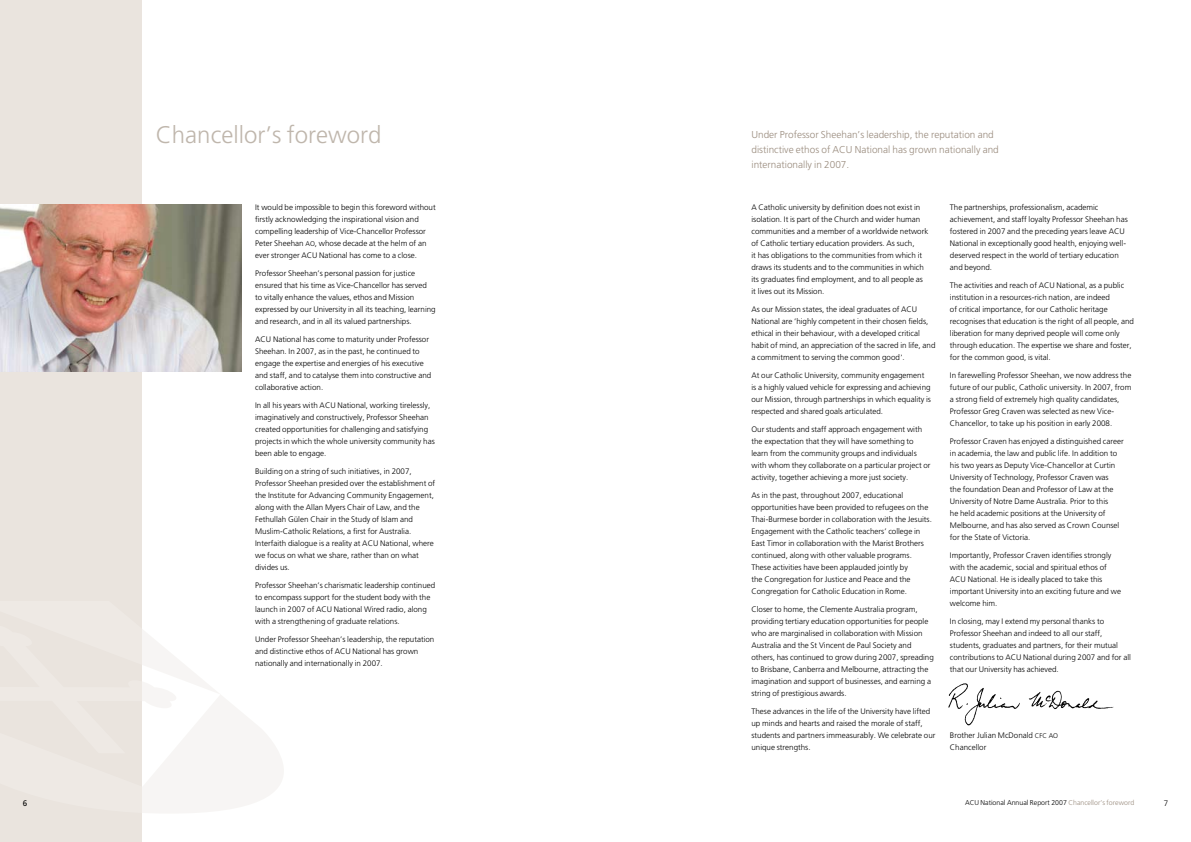
<style>
.page{position:relative;width:1191px;height:842px;background:#fff}
.page>*{position:absolute;margin:0;border:0;box-sizing:border-box;transform-origin:0 0}
.t1{font:300 24px "Frutiger";color:#bfb6ac}
.t2{font:300 10px/15px "Frutiger";color:#998b7d}
.t3{font:300 8px/12px "Frutiger";color:#000}
.t4{font:8px "Frutiger";color:#000}
.t5{font:300 7px "Frutiger";color:#000}
.s1{font-family:"Frutiger Light SC850";font-weight:400;font-size:6.8px}
.s2{font-family:"Times";font-weight:400;font-style:italic}
.s3{color:#998b7d}
</style>
<div class="page">
<div style="left:0;top:0;width:142px;height:842px;background:#eae4de"></div>
<svg style="left:142px;top:630px;width:142px;height:183px"></svg>
<img style="left:0;top:204px;width:241px;height:167px">
<img style="left:948px;top:683px;width:166px;height:43px">
<h1 class="t1" style="left:156px;top:121px;width:227px">Chancellor’s foreword</h1>
<p class="t3" style="left:255px;top:202px;width:182px">It would be impossible to begin this foreword without firstly acknowledging the inspirational vision and compelling leadership of Vice-Chancellor Professor Peter Sheehan <span class="s1">AO</span>, whose decade at the helm of an ever stronger ACU National has come to a close.</p>
<p class="t3" style="left:255px;top:268px;width:182px">Professor Sheehan’s personal passion for justice ensured that his time as Vice-Chancellor has served to vitally enhance the values, ethos and Mission expressed by our U niversity in all its teaching, learning and research, and in all its valued partnerships.</p>
<p class="t3" style="left:255px;top:334px;width:177px">ACU National has come to maturity under Professor Sheehan. In 2007, as in the past, he continued to engage the expertise and energies of his executive and staff, and to catalyse them into constructive and collaborative action.</p>
<p class="t3" style="left:255px;top:400px;width:181px">In all his years with ACU National, working tirelessly, imaginatively and constructively, Professor Sheehan created opportunities for challenging and satisfying projects in which the whole university community has been able to engage.</p>
<p class="t3" style="left:255px;top:466px;width:182px">Building on a string of such initiatives, in 2007, Professor Sheehan presided over the establishment of the Institute for Advancing Community Engagement, along with the Allan Myers Chair of Law, and the Fethullah Gülen Chair in the Study of Islam and Muslim-Catholic Relations, a first for Australia.<br>Interfaith dialogue is a reality at ACU National, where we focus on what we share, rather than on what divides us.</p>
<p class="t3" style="left:255px;top:580px;width:182px">Professor Sheehan’s charismatic leadership continued to encompass support for the student body with the launch in 2007 of ACU National Wired radio, along with a strengthening of graduate relations.</p>
<p class="t3" style="left:255px;top:634px;width:181px">U nder Professor Sheehan’s leadership, the reputation and distinctive ethos of ACU National has grown nationally and internationally in 2007.</p>
<p class="t2" style="left:751px;top:127px;width:249px">U nder Professor Sheehan’s leadership, the reputation and distinctive ethos of ACU National has grown nationally and internationally in 2007.</p>
<p class="t3" style="left:751px;top:202px;width:178px">A Catholic university by definition does not exist in isolation. It is part of the Church and wider human communities and a member of a worldwide network of Catholic tertiary education providers. As such,<br>it has obligations to the communities from which it draws its students and to the communities in which its graduates find employment, and to all people as it lives out its Mission.</p>
<p class="t3" style="left:751px;top:304px;width:185px">As our Mission states, the ideal graduates of ACU National are ‘highly competent in their chosen fields, ethical in their behaviour, with a developed critical habit of mind, an appreciation of the sacred in life, and a commitment to serving the common good<span class="s2">’</span>.</p>
<p class="t3" style="left:751px;top:370px;width:181px">At our Catholic U niversity, community engagement is a highly valued vehicle for expressing and achieving our Mission, through partnerships in which equality is respected and shared goals articulated.</p>
<p class="t3" style="left:751px;top:424px;width:181px">Our students and staff approach engagement with the expectation that they will have something to learn from the community groups and individuals with whom they collaborate on a particular project or activity, together achieving a more just society.</p>
<p class="t3" style="left:751px;top:490px;width:182px">As in the past, throughout 2007, educational opportunities have been provided to refugees on the Thai-Burmese border in collaboration with the Jesuits.<br>Engagement with the Catholic teachers’ college in East Timor in collaboration with the Marist Brothers continued, along with other valuable programs.<br>These activities have been applauded jointly by<br>the Congregation for Justice and Peace and the Congregation for Catholic Education in Rome.</p>
<p class="t3" style="left:751px;top:604px;width:184px">Closer to home, the Clemente Australia program, providing tertiary education opportunities for people who are marginalised in collaboration with Mission Australia and the St Vincent de Paul Society and others, has continued to grow during 2007, spreading to Brisbane, Canberra and Melbourne, attracting the imagination and support of businesses, and earning a string of prestigious awards.</p>
<p class="t3" style="left:751px;top:706px;width:185px">These advances in the life of the U niversity have lifted up minds and hearts and raised the morale of staff, students and partners immeasurably. We celebrate our unique strengths.</p>
<p class="t3" style="left:950px;top:202px;width:179px">The partnerships, professionalism, academic achievement, and staff loyalty Professor Sheehan has fostered in 2007 and the preceding years leave ACU National in exceptionally good health, enjoying well&shy;deserved respect in the world of tertiary education and beyond.</p>
<p class="t3" style="left:950px;top:280px;width:186px">The activities and reach of ACU National, as a public institution in a resources-rich nation, are indeed<br>of critical importance, for our Catholic heritage recognises that education is the right of all people, and liberation for many deprived people will come only through education. The expertise we share and foster, for the common good, is vital.</p>
<p class="t3" style="left:950px;top:370px;width:183px">In farewelling Professor Sheehan, we now address the future of our public, Catholic university. In 2007, from a strong field of extremely high quality candidates, Professor Greg Craven was selected as new Vice-Chancellor, to take up his position in early 2008.</p>
<p class="t3" style="left:950px;top:436px;width:175px">Professor Craven has enjoyed a distinguished career in academia, the law and public life. In addition to his two years as Deputy Vice-Chancellor at Curtin<br>U niversity of Technology, Professor Craven was<br>the foundation Dean and Professor of Law at the<br>U niversity of Notre Dame Australia. Prior to this<br>he held academic positions at the U niversity of Melbourne, and has also served as Crown Counsel for the State of Victoria.</p>
<p class="t3" style="left:950px;top:550px;width:173px">Importantly, Professor Craven identifies strongly with the academic, social and spiritual ethos of ACU National. He is ideally placed to take this important U niversity into an exciting future and we welcome him.</p>
<p class="t3" style="left:950px;top:616px;width:182px">In closing, may I extend my personal thanks to Professor Sheehan and indeed to all our staff, students, graduates and partners, for their mutual contributions to ACU National during 2007 and for all that our U niversity has achieved.</p>
<p class="t3" style="left:950px;top:730px;width:110px">Brother Julian McDonald <span class="s1">CFC AO<br></span>Chancellor</p>
<p class="t5" style="left:965px;top:798px;width:171px">ACU National Annual Report 2007 <span class="s3">Chancellor’s foreword</span></p>
<p class="t4" style="left:23px;top:798px;width:6px">6</p>
<p class="t3" style="left:1163px;top:797px;width:6px">7</p>
</div>
